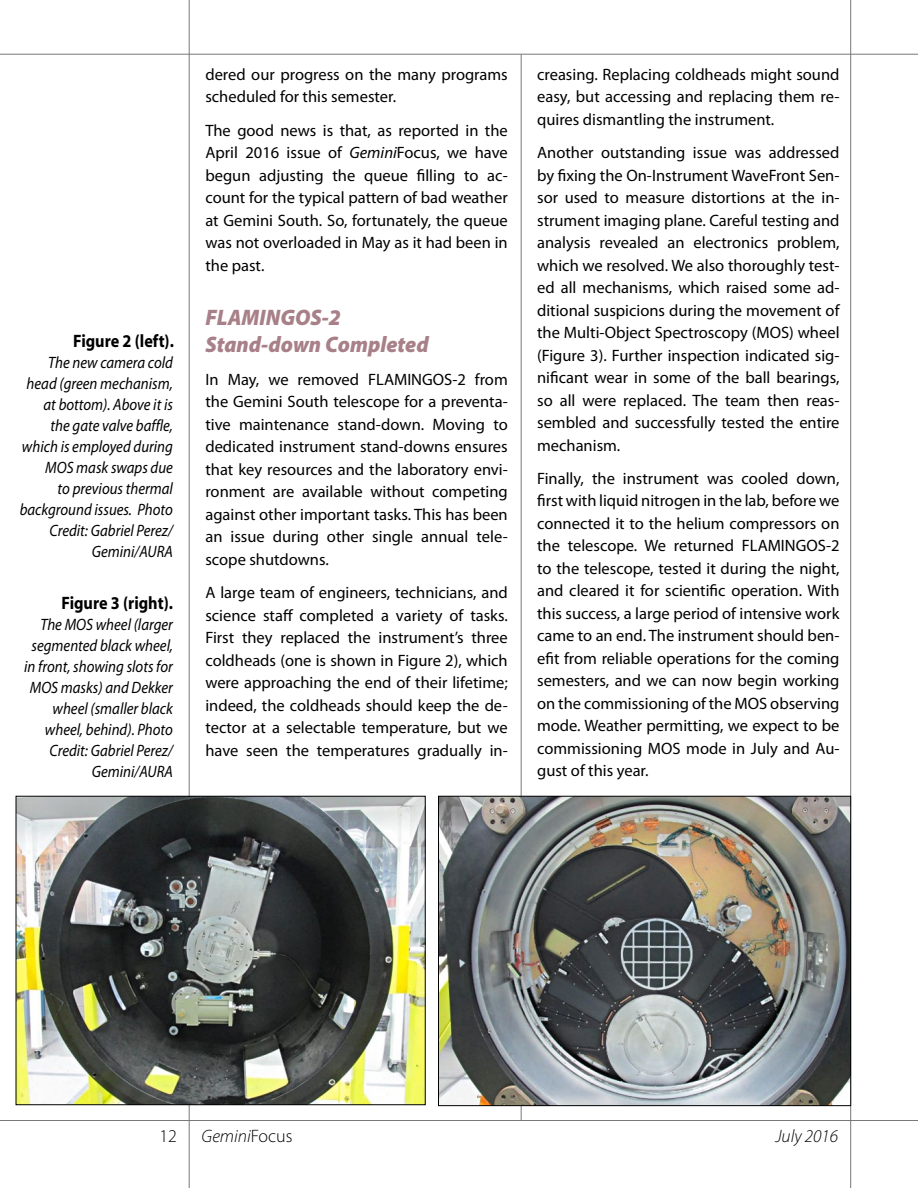
<style>
.page{position:relative;width:918px;height:1188px;background:#fff}
.page>*{position:absolute;margin:0;border:0;box-sizing:border-box;transform-origin:0 0}
.subheader{font:italic 900 22.5px/27px "Myriad Pro";color:#a88088;scale:.95 1}
.figure_caption{font:700 18px "Myriad";color:#000;scale:.9 1}
.t1{font:italic 300 18px "Myriad Pro";color:#000}
.t2{font:300 18px "Myriad Pro";color:#000}
.body_text{font:16.5px/22.5px "Myriad Pro";color:#000;text-align:justify}
.figure_caption-2{font:italic 16.5px/21px "Myriad Pro";color:#000;text-align:right;scale:.9 1}
.s1{font-style:italic}
.s2{font-style:normal}
</style>
<div class="page">
<hr style="left:0;top:54px;width:918px;height:1px;background:#77787b">
<hr style="left:0;top:1120px;width:918px;height:1px;background:#77787b">
<hr style="left:189px;top:0;width:1px;height:1188px;background:#77787b">
<hr style="left:850px;top:0;width:1px;height:1188px;background:#77787b">
<hr style="left:521px;top:54px;width:1px;height:1067px;background:#77787b">
<img style="left:18px;top:798px;width:405px;height:305px">
<div style="left:16px;top:796px;width:409px;height:309px;border:1px solid #000"></div>
<img style="left:440px;top:798px;width:409px;height:306px">
<div style="left:438px;top:796px;width:413px;height:310px;border:1px solid #000"></div>
<p class="figure_caption" style="left:73px;top:332px;width:113px">Figure 2 (left).</p>
<p class="figure_caption-2" style="left:20px;top:352px;width:172px">The new camera cold head (green mechanism, at bottom). Above it is<br>the gate valve baffle, which is employed during<br>MOS mask swaps due<br>to previous thermal background issues. Photo<br>Credit: Gabriel Perez/<br>Gemini/AURA</p>
<p class="figure_caption" style="left:62px;top:593px;width:125px">Figure 3 (right).</p>
<p class="figure_caption-2" style="left:24px;top:613px;width:167px">The MOS wheel (larger segmented black wheel, in front, showing slots for<br>MOS masks) and Dekker wheel (smaller black wheel, behind). Photo<br>Credit: Gabriel Perez/<br>Gemini/AURA</p>
<p class="body_text" style="left:205px;top:63px;width:304px">dered our progress on the many programs scheduled for this semester.</p>
<p class="body_text" style="left:205px;top:119px;width:304px">The good news is that, as reported in the April 2016 issue of <span class="s1">Gemini</span>Focus, we have begun adjusting the queue filling to ac&shy;count for the typical pattern of bad weather at Gemini South. So, fortunately, the queue was not overloaded in May as it had been in the past.</p>
<p class="subheader" style="left:205px;top:303px;width:237px">FLAMINGOS-2<br>Stand-down Completed</p>
<p class="body_text" style="left:205px;top:368px;width:304px">In May, we removed FLAMINGOS-2 from the Gemini South telescope for a preventa&shy;tive maintenance stand-down. Moving to dedicated instrument stand-downs ensures that key resources and the laboratory envi&shy;ronment are available without competing against other important tasks. This has been an issue during other single annual tele&shy;scope shutdowns.</p>
<p class="body_text" style="left:205px;top:581px;width:304px">A large team of engineers, technicians, and science staff completed a variety of tasks.<br>First they replaced the instrument’s three coldheads (one is shown in Figure 2), which were approaching the end of their lifetime; indeed, the coldheads should keep the de&shy;tector at a selectable temperature, but we have seen the temperatures gradually in-</p>
<p class="body_text" style="left:537px;top:63px;width:304px">creasing. Replacing coldheads might sound easy, but accessing and replacing them re&shy;quires dismantling the instrument.</p>
<p class="body_text" style="left:537px;top:141px;width:304px">Another outstanding issue was addressed by fixing the On-Instrument WaveFront Sen&shy;sor used to measure distortions at the in&shy;strument imaging plane. Careful testing and analysis revealed an electronics problem, which we resolved. We also thoroughly test&shy;ed all mechanisms, which raised some ad&shy;ditional suspicions during the movement of the Multi-Object Spectroscopy (MOS) wheel (Figure 3). Further inspection indicated sig&shy;nificant wear in some of the ball bearings, so all were replaced. The team then reas&shy;sembled and successfully tested the entire mechanism.</p>
<p class="body_text" style="left:537px;top:467px;width:304px">Finally, the instrument was cooled down, first with liquid nitrogen in the lab, before we connected it to the helium compressors on the telescope. We returned FLAMINGOS-2 to the telescope, tested it during the night, and cleared it for scientific operation. With this success, a large period of intensive work came to an end. The instrument should ben&shy;efit from reliable operations for the coming semesters, and we can now begin working on the commissioning of the MOS observing mode. Weather permitting, we expect to be commissioning MOS mode in July and Au&shy;gust of this year.</p>
<p class="t2" style="left:159px;top:1125px;width:19px">12</p>
<p class="t1" style="left:202px;top:1125px;width:92px">Gemini<span class="s2">Focus</span></p>
<p class="t1" style="left:775px;top:1125px;width:64px">July 2016</p>
</div>
